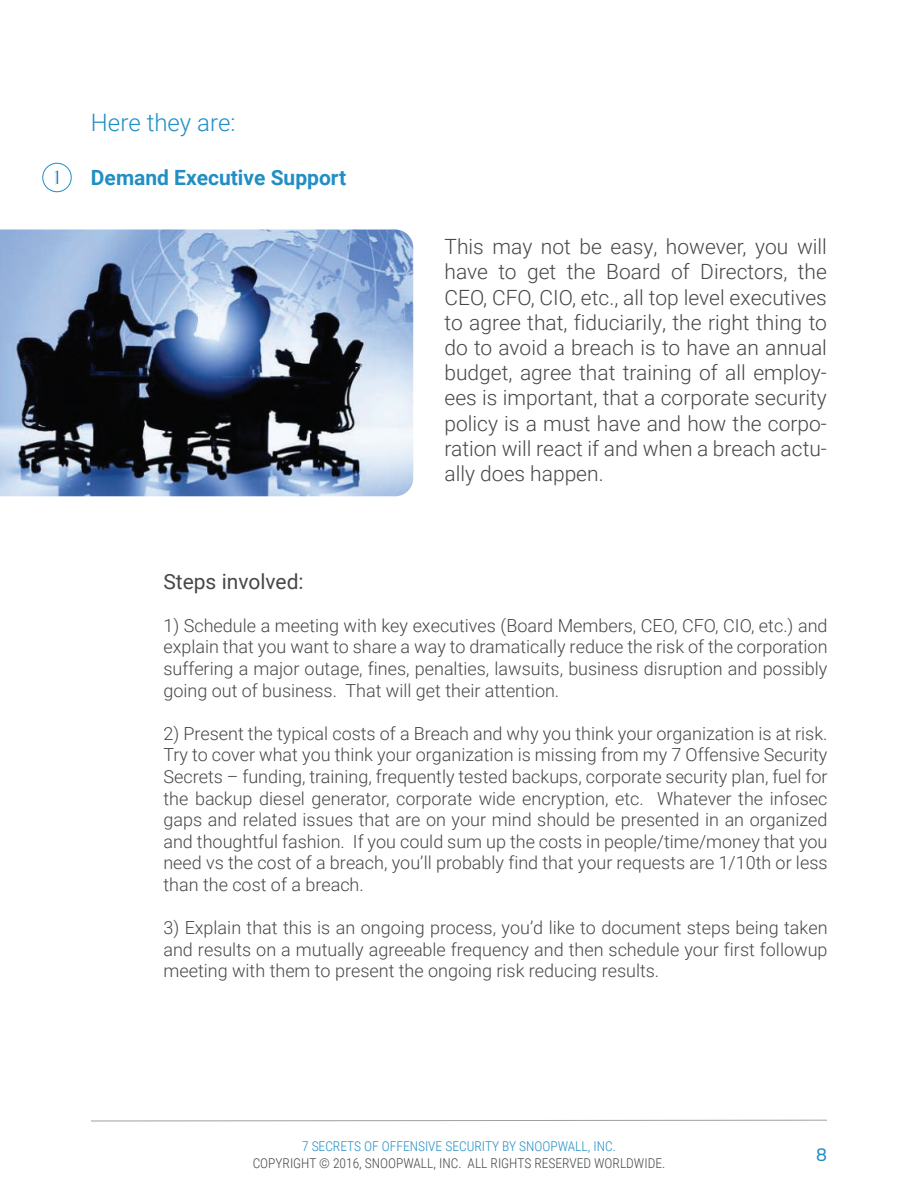
<style>
.page{position:relative;width:918px;height:1188px;background:#fff}
.page>*{position:absolute;margin:0;border:0;box-sizing:border-box;transform-origin:0 0}
.t1{font:300 24px "Roboto";color:#218ec4}
.t2{font:300 21px/25.2px "Roboto";color:#464747;text-align:justify}
.t3{font:700 21px "Roboto";color:#218ec4}
.t4{font:21px "Roboto";color:#464747}
.t5{font:700 21px "Sansation";color:#218ec4}
.t6{font:300 18px/21.6px "Roboto";color:#464747;text-align:justify}
.t7{font:18px "Sansation";color:#218ec4}
.t8{font:300 13.5px "Roboto Condensed";color:#464747}
.t9{font:300 13.5px "Roboto Condensed";color:#218ec4}
</style>
<div class="page">
<svg style="left:91px;top:1120px;width:736px;height:1px"></svg>
<div style="left:43px;top:163px;width:28px;height:29px;border:1px solid #218ec4;border-radius:50%"></div>
<img style="left:0;top:229px;width:413px;height:267px">
<p class="t5" style="left:53px;top:165px;width:9px">1</p>
<h1 class="t1" style="left:91px;top:105px;width:146px">Here they are:</h1>
<p class="t3" style="left:91px;top:163px;width:257px">Demand Executive Support</p>
<p class="t2" style="left:444px;top:233px;width:384px">This may not be easy, however, you will have to get the Board of Directors, the CEO, CFO, CIO, etc., all top level executives to agree that, fiduciarily, the right thing to do to avoid a breach is to have an annual budget, agree that training of all employ&shy;ees is important, that a corporate security policy is a must have and how the corpo&shy;ration will react if and when a breach actu&shy;ally does happen.</p>
<p class="t4" style="left:163px;top:566px;width:142px">Steps involved:</p>
<p class="t6" style="left:163px;top:614px;width:666px">1) Schedule a meeting with key executives (Board Members, CEO, CFO, CIO, etc.) and explain that you want to share a way to dramatically reduce the risk of the corporation suffering a major outage, fines, penalties, lawsuits, business disruption and possibly going out of business. That will get their attention.</p>
<p class="t6" style="left:163px;top:722px;width:666px">2) Present the typical costs of a Breach and why you think your organization is at risk.<br>Try to cover what you think your organization is missing from my 7 Offensive Security Secrets – funding, training, frequently tested backups, corporate security plan, fuel for the backup diesel generator, corporate wide encryption, etc. Whatever the infosec gaps and related issues that are on your mind should be presented in an organized and thoughtful fashion. If you could sum up the costs in people/time/money that you need vs the cost of a breach, you’ll probably find that your requests are 1/10th or less than the cost of a breach.</p>
<p class="t6" style="left:163px;top:916px;width:666px">3) Explain that this is an ongoing process, you’d like to document steps being taken and results on a mutually agreeable frequency and then schedule your first followup meeting with them to present the ongoing risk reducing results.</p>
<p class="t9" style="left:302px;top:1137px;width:315px">7 SECRETS OF OFFENSIVE SECURITY BY SNOOPWALL, INC.</p>
<p class="t8" style="left:253px;top:1153px;width:414px">COPYRIGHT © 2016, SNOOPWALL, INC. ALL RIGHTS RESERVED WORLDWIDE.</p>
<p class="t7" style="left:816px;top:1144px;width:12px">8</p>
</div>
